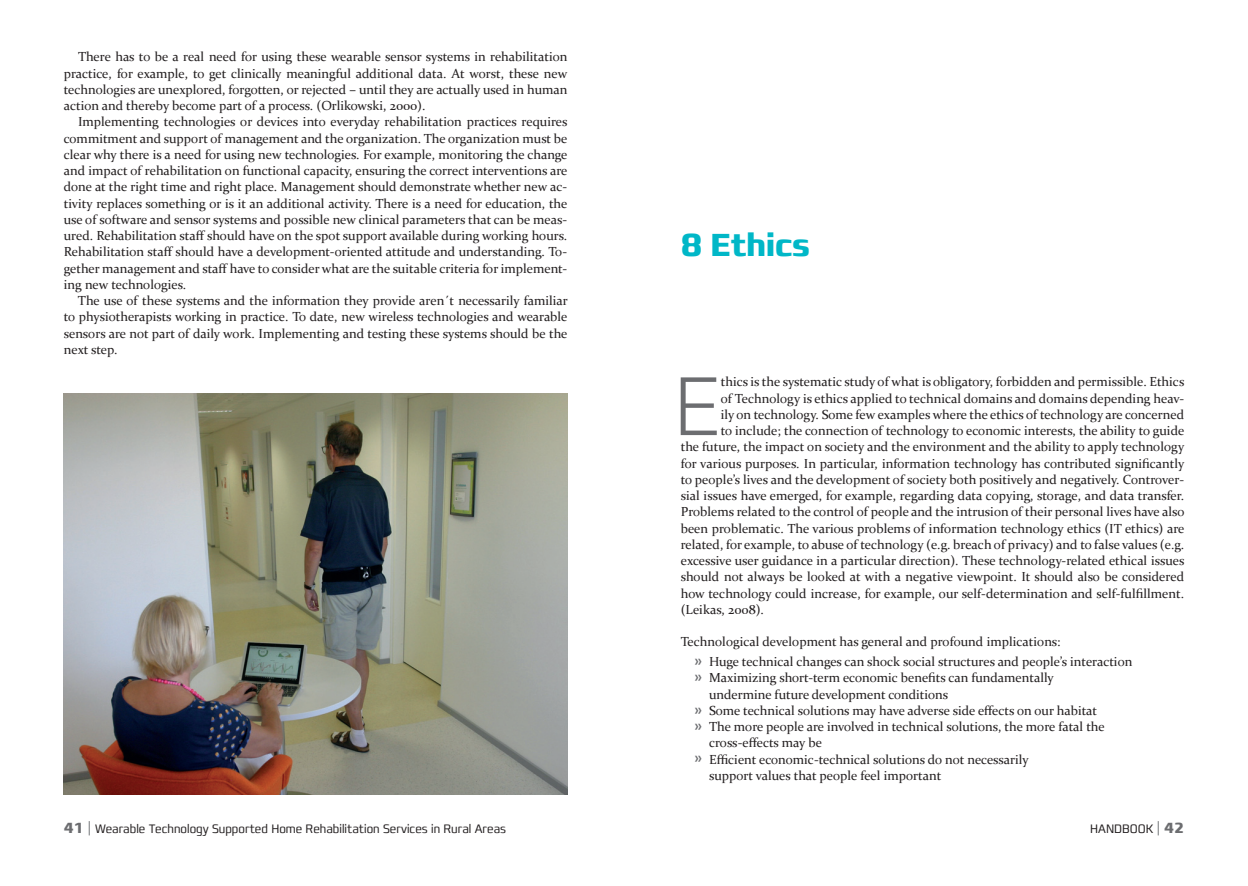
<style>
.page{position:relative;width:1248px;height:886px;background:#fff}
.page>*{position:absolute;margin:0;border:0;box-sizing:border-box;transform-origin:0 0}
.t1{font:200 condensed 84.88px "Francker Std";color:#6c6d70}
.t2{font:700 condensed 32.5px "Francker Std";color:#00b7c7}
.t3{font:13.12px/16.2px "Constantia";color:#231f20;text-align:justify}
.t4{font:300 condensed 12.5px "Francker Std";color:#231f20}
.s1{font-family:"Francker Std";font-weight:500;font-stretch:condensed;color:#6c6d70}
.s2{font-weight:700;font-size:15px;color:#6c6d70}
.s3{font-size:15px;color:#808285}
</style>
<div class="page">
<img style="left:64px;top:393px;width:503px;height:402px">
<p class="t3" style="left:64px;top:48px;width:505px;text-indent:14px">There has to be a real need for using these wearable sensor systems in rehabilitation practice, for example, to get clinically meaningful additional data. At worst, these new technologies are unexplored, forgotten, or rejected – until they are actually used in human action and thereby become part of a process. (Orlikowski, 2000).</p>
<p class="t3" style="left:64px;top:113px;width:505px;text-indent:14px">Implementing technologies or devices into everyday rehabilitation practices requires commitment and support of management and the organization. The organization must be clear why there is a need for using new technologies. For example, monitoring the change and impact of rehabilitation on functional capacity, ensuring the correct interventions are done at the right time and right place. Management should demonstrate whether new ac&shy;tivity replaces something or is it an additional activity. There is a need for education, the use of software and sensor systems and possible new clinical parameters that can be meas&shy;ured. Rehabilitation staff should have on the spot support available during working hours.<br>Rehabilitation staff should have a development-oriented attitude and understanding. To&shy;gether management and staff have to consider what are the suitable criteria for implement&shy;ing new technologies.</p>
<p class="t3" style="left:64px;top:292px;width:505px;text-indent:14px">The use of these systems and the information they provide aren´t necessarily familiar to physiotherapists working in practice. To date, new wireless technologies and wearable sensors are not part of daily work. Implementing and testing these systems should be the next step.</p>
<h2 class="t2" style="left:680px;top:225px;width:131px">8 Ethics</h2>
<h1 class="t1" style="left:674px;top:355px;width:48px">E</h1>
<p class="t3" style="left:720px;top:373px;width:465px">thics is the systematic study of what is obligatory, forbidden and permissible. Ethics</p>
<p class="t3" style="left:720px;top:389px;width:465px">of Technology is ethics applied to technical domains and domains depending heav-</p>
<p class="t3" style="left:720px;top:406px;width:465px">ily on technology. Some few examples where the ethics of technology are concerned</p>
<p class="t3" style="left:720px;top:422px;width:465px">to include; the connection of technology to economic interests, the ability to guide</p>
<p class="t3" style="left:680px;top:438px;width:505px">the future, the impact on society and the environment and the ability to apply technology</p>
<p class="t3" style="left:680px;top:454px;width:505px">for various purposes. In particular, information technology has contributed significantly</p>
<p class="t3" style="left:680px;top:471px;width:505px">to people’s lives and the development of society both positively and negatively. Controver-</p>
<p class="t3" style="left:680px;top:487px;width:505px">sial issues have emerged, for example, regarding data copying, storage, and data transfer.</p>
<p class="t3" style="left:680px;top:503px;width:505px">Problems related to the control of people and the intrusion of their personal lives have also</p>
<p class="t3" style="left:680px;top:519px;width:505px">been problematic. The various problems of information technology ethics (IT ethics) are</p>
<p class="t3" style="left:680px;top:536px;width:505px">related, for example, to abuse of technology (e.g. breach of privacy) and to false values (e.g.</p>
<p class="t3" style="left:680px;top:552px;width:505px">excessive user guidance in a particular direction). These technology-related ethical issues</p>
<p class="t3" style="left:680px;top:568px;width:505px">should not always be looked at with a negative viewpoint. It should also be considered</p>
<p class="t3" style="left:680px;top:584px;width:505px">how technology could increase, for example, our self-determination and self-fulfillment.</p>
<p class="t3" style="left:680px;top:601px;width:85px">(Leikas, 2008).</p>
<p class="t3" style="left:694px;top:631px;width:439px;line-height:19.8px;text-indent:-14px">Technological development has general and profound implications:<br><span class="s1">»</span> Huge technical changes can shock social structures and people’s interaction</p>
<p class="t3" style="left:694px;top:669px;width:360px"><span class="s1">»</span> Maximizing short-term economic benefits can fundamentally</p>
<p class="t3" style="left:709px;top:685px;width:241px">undermine future development conditions</p>
<p class="t3" style="left:694px;top:702px;width:404px"><span class="s1">»</span> Some technical solutions may have adverse side effects on our habitat</p>
<p class="t3" style="left:694px;top:718px;width:411px"><span class="s1">»</span> The more people are involved in technical solutions, the more fatal the</p>
<p class="t3" style="left:709px;top:734px;width:114px">cross-effects may be</p>
<p class="t3" style="left:694px;top:750px;width:335px"><span class="s1">»</span> Efficient economic-technical solutions do not necessarily</p>
<p class="t3" style="left:709px;top:767px;width:234px">support values that people feel important</p>
<p class="t4" style="left:64px;top:821px;width:444px"><span class="s2">41</span> <span class="s3">|</span> Wearable Technology Supported Home Rehabilitation Services in Rural Areas</p>
<p class="t4" style="left:1090px;top:821px;width:95px">HANDBOOK <span class="s3">|</span> <span class="s2">42</span></p>
</div>
